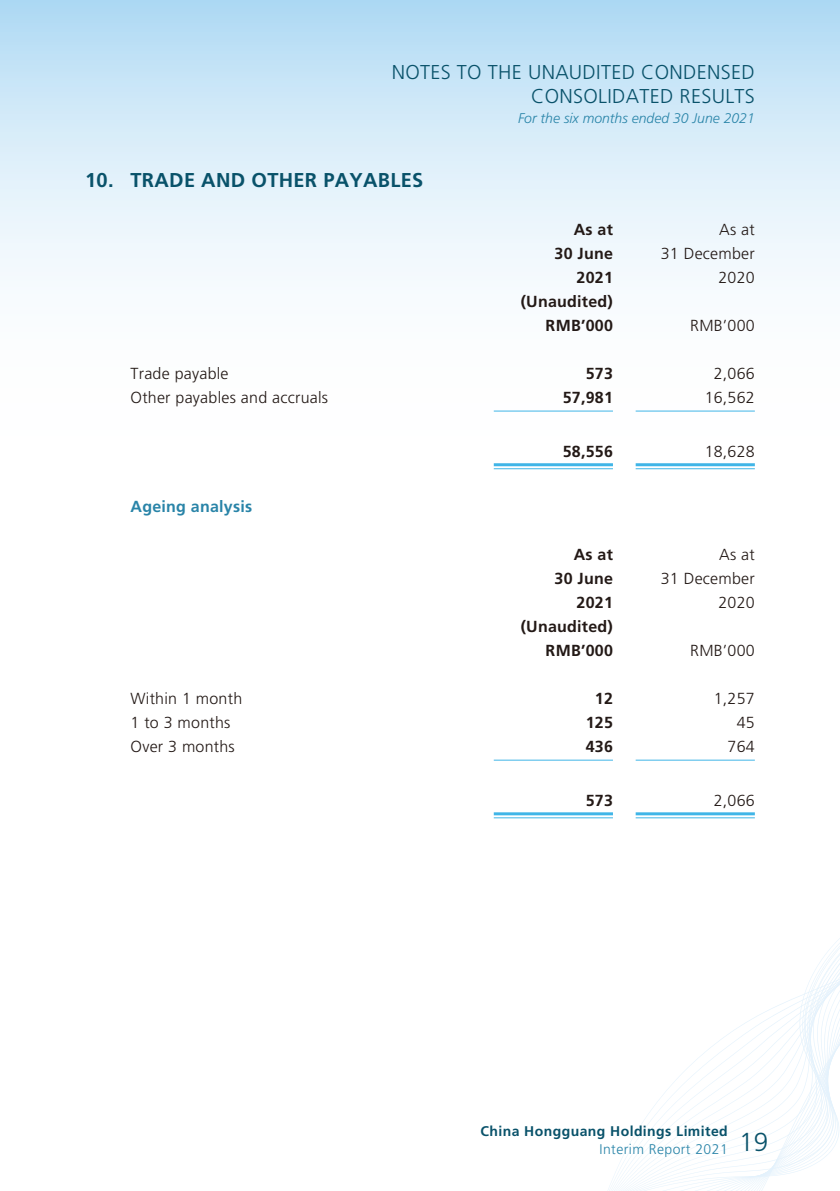
<style>
.page{position:relative;width:840px;height:1191px;background:#fff}
.page>*{position:absolute;margin:0;border:0;box-sizing:border-box;transform-origin:0 0}
.t1{font:300 26px "Frutiger LT Std";color:#09526a}
.t2{font:300 20px/24px "Frutiger LT Std";letter-spacing:.015em;color:#09526a;text-align:right}
.t3{font:700 20px "Frutiger LT Std";letter-spacing:.015em;color:#09526a}
.t4{font:300 16px/24px "Frutiger LT Std";letter-spacing:.015em;color:#231916;text-align:right}
.t5{font:700 16px/24px "Frutiger LT Std";letter-spacing:.015em;color:#231916;text-align:right}
.t6{font:700 16px "Frutiger LT Std";letter-spacing:.015em;color:#2984a8}
.t7{font:italic 300 14px "Frutiger LT Std";color:#2984a8}
.t8{font:700 14px "Frutiger LT Std";letter-spacing:.03em;color:#09526a}
.t9{font:300 14px "Frutiger LT Std";letter-spacing:.03em;color:#2984a8}
</style>
<div class="page">
<div style="left:0;top:0;width:839px;height:446px;background:linear-gradient(to bottom,#bbdff5,#fff)"></div>
<svg style="left:493px;top:759px;width:346px;height:432px"></svg>
<hr style="left:493px;top:410px;width:119px;height:1px;background:#40b5e7">
<hr style="left:635px;top:410px;width:119px;height:1px;background:#40b5e7">
<hr style="left:493px;top:463px;width:119px;height:3px;background:#40b5e7">
<hr style="left:493px;top:468px;width:119px;height:1px;background:#40b5e7">
<hr style="left:635px;top:463px;width:119px;height:3px;background:#40b5e7">
<hr style="left:635px;top:468px;width:119px;height:1px;background:#40b5e7">
<hr style="left:493px;top:759px;width:119px;height:1px;background:#40b5e7">
<hr style="left:635px;top:759px;width:119px;height:1px;background:#40b5e7">
<hr style="left:493px;top:812px;width:119px;height:3px;background:#40b5e7">
<hr style="left:493px;top:817px;width:119px;height:1px;background:#40b5e7">
<hr style="left:635px;top:812px;width:119px;height:3px;background:#40b5e7">
<hr style="left:635px;top:817px;width:119px;height:1px;background:#40b5e7">
<p class="t2" style="left:391px;top:60px;width:364px">NOTES TO THE UNAUDITED CONDENSED<br>CONSOLIDATED RESULTS</p>
<p class="t3" style="left:85px;top:168px;width:339px">10. TRADE AND OTHER PAYABLES</p>
<p class="t7" style="left:517px;top:110px;width:238px">For the six months ended 30 June 2021</p>
<p class="t5" style="left:554px;top:217px;width:60px">As at<br>30 June<br>2021</p>
<p class="t4" style="left:660px;top:217px;width:95px">As at<br>31 December<br>2020</p>
<p class="t5" style="left:520px;top:289px;width:94px">(Unaudited)<br>RMB’000</p>
<p class="t4" style="left:689px;top:313px;width:66px">RMB’000</p>
<p class="t4" style="left:130px;top:361px;width:99px">Trade payable</p>
<p class="t5" style="left:585px;top:361px;width:29px">573</p>
<p class="t4" style="left:713px;top:361px;width:42px">2,066</p>
<p class="t4" style="left:130px;top:385px;width:199px">Other payables and accruals</p>
<p class="t5" style="left:562px;top:385px;width:52px">57,981</p>
<p class="t4" style="left:704px;top:385px;width:52px">16,562</p>
<p class="t5" style="left:562px;top:439px;width:52px">58,556</p>
<p class="t4" style="left:704px;top:439px;width:52px">18,628</p>
<p class="t6" style="left:130px;top:497px;width:123px">Ageing analysis</p>
<p class="t5" style="left:554px;top:542px;width:60px">As at<br>30 June<br>2021</p>
<p class="t4" style="left:660px;top:542px;width:95px">As at<br>31 December<br>2020</p>
<p class="t5" style="left:520px;top:614px;width:94px">(Unaudited)<br>RMB’000</p>
<p class="t4" style="left:689px;top:638px;width:66px">RMB’000</p>
<p class="t4" style="left:130px;top:686px;width:113px">Within 1 month</p>
<p class="t5" style="left:594px;top:686px;width:20px">12</p>
<p class="t4" style="left:713px;top:686px;width:42px">1,257</p>
<p class="t4" style="left:130px;top:710px;width:101px">1 to 3 months</p>
<p class="t5" style="left:585px;top:710px;width:29px">125</p>
<p class="t4" style="left:736px;top:710px;width:20px">45</p>
<p class="t4" style="left:130px;top:734px;width:106px">Over 3 months</p>
<p class="t5" style="left:585px;top:734px;width:29px">436</p>
<p class="t4" style="left:727px;top:734px;width:29px">764</p>
<p class="t5" style="left:585px;top:788px;width:29px">573</p>
<p class="t4" style="left:713px;top:788px;width:42px">2,066</p>
<p class="t8" style="left:480px;top:1123px;width:249px">China Hongguang Holdings Limited</p>
<p class="t9" style="left:599px;top:1141px;width:130px">Interim Report 2021</p>
<h1 class="t1" style="left:738px;top:1127px;width:30px">19</h1>
</div>
